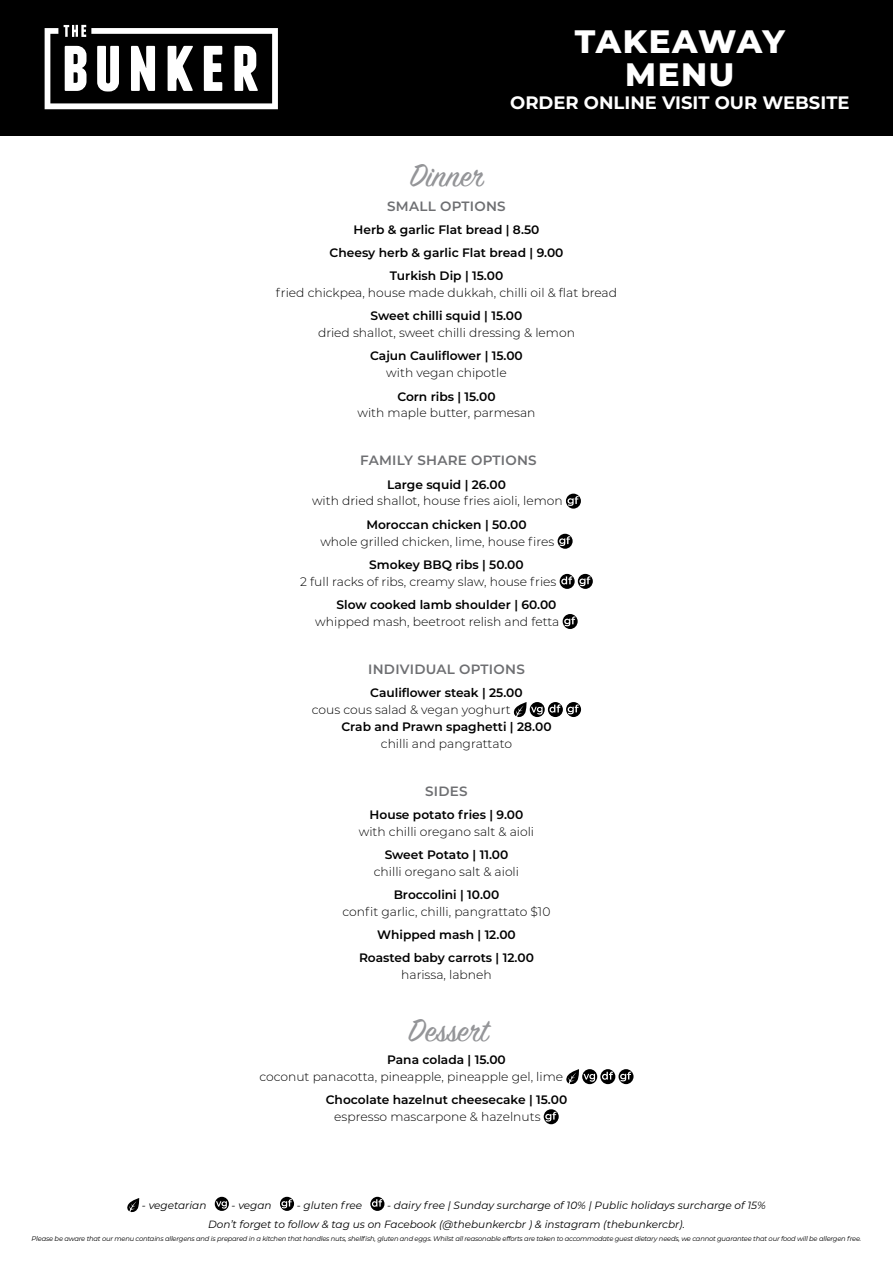
<style>
.page{position:relative;width:893px;height:1263px;background:#fff}
.page>*{position:absolute;margin:0;border:0;box-sizing:border-box;transform-origin:0 0}
.Ingredients{font:35.4px "Sign Painter House Script";color:#949598}
.Heading{font:35.4px "Sign Painter House Script";color:#949598}
.t1{font:800 32.4px/32.7px "Montserrat";letter-spacing:.05em;color:#fff;text-align:center}
.Subhead{font:700 18px "Montserrat";color:#fff}
.Subhead-2{font:600 13.5px "Montserrat";letter-spacing:.02em;color:#6e6f72}
.Ingredients-2{font:300 12.3px "Montserrat";color:#000}
.Subhead-3{font:600 12.3px "Montserrat";color:#000}
.Ingredients-3{font:600 12.3px "Montserrat";color:#000}
.t2{font:italic 10.5px "Montserrat";color:#000}
.t3{font:italic 6.75px "Montserrat";letter-spacing:-.03em;color:#000}
</style>
<div class="page">
<svg style="left:566px;top:494px;width:15px;height:15px"></svg>
<svg style="left:567px;top:496px;width:12px;height:10px"></svg>
<svg style="left:558px;top:534px;width:15px;height:15px"></svg>
<svg style="left:559px;top:536px;width:11px;height:10px"></svg>
<svg style="left:560px;top:574px;width:15px;height:15px"></svg>
<svg style="left:561px;top:576px;width:11px;height:8px"></svg>
<svg style="left:578px;top:574px;width:15px;height:15px"></svg>
<svg style="left:579px;top:576px;width:12px;height:10px"></svg>
<svg style="left:563px;top:614px;width:15px;height:15px"></svg>
<svg style="left:564px;top:616px;width:11px;height:10px"></svg>
<svg style="left:530px;top:702px;width:15px;height:15px"></svg>
<svg style="left:513px;top:702px;width:30px;height:15px"></svg>
<svg style="left:548px;top:702px;width:15px;height:15px"></svg>
<svg style="left:549px;top:704px;width:12px;height:9px"></svg>
<svg style="left:566px;top:702px;width:15px;height:15px"></svg>
<svg style="left:568px;top:704px;width:11px;height:10px"></svg>
<svg style="left:582px;top:1069px;width:15px;height:15px"></svg>
<svg style="left:566px;top:1069px;width:29px;height:16px"></svg>
<svg style="left:600px;top:1069px;width:15px;height:15px"></svg>
<svg style="left:602px;top:1071px;width:11px;height:9px"></svg>
<svg style="left:618px;top:1069px;width:15px;height:15px"></svg>
<svg style="left:620px;top:1072px;width:11px;height:9px"></svg>
<svg style="left:544px;top:1109px;width:15px;height:15px"></svg>
<svg style="left:545px;top:1112px;width:11px;height:9px"></svg>
<div style="left:0;top:0;width:893px;height:135px;background:#000"></div>
<svg style="left:45px;top:25px;width:233px;height:84px"></svg>
<svg style="left:127px;top:1198px;width:12px;height:15px"></svg>
<div style="left:215px;top:1197px;width:14px;height:14px;background:#000;border-radius:50%"></div>
<svg style="left:216px;top:1201px;width:11px;height:7px"></svg>
<svg style="left:280px;top:1197px;width:14px;height:14px"></svg>
<svg style="left:281px;top:1199px;width:11px;height:9px"></svg>
<div style="left:370px;top:1197px;width:14px;height:14px;background:#000;border-radius:50%"></div>
<svg style="left:372px;top:1199px;width:10px;height:8px"></svg>
<p class="t1" style="left:575px;top:23px;width:212px">TAKEAWAY<br>MENU</p>
<p class="Subhead" style="left:510px;top:90px;width:341px">ORDER ONLINE VISIT OUR WEBSITE</p>
<p class="Heading" style="left:410px;top:154px;width:77px">Dinner</p>
<p class="Subhead-2" style="left:387px;top:196px;width:120px">SMALL OPTIONS</p>
<p class="Subhead-3" style="left:354px;top:221px;width:187px">Herb &amp; garlic Flat bread | 8.50</p>
<p class="Subhead-3" style="left:329px;top:244px;width:235px">Cheesy herb &amp; garlic Flat bread | 9.00</p>
<p class="Subhead-3" style="left:390px;top:267px;width:115px">Turkish Dip | 15.00</p>
<p class="Ingredients-2" style="left:276px;top:284px;width:343px">fried chickpea, house made dukkah, chilli oil &amp; flat bread</p>
<p class="Subhead-3" style="left:371px;top:307px;width:153px">Sweet chilli squid | 15.00</p>
<p class="Ingredients-2" style="left:318px;top:324px;width:258px">dried shallot, sweet chilli dressing &amp; lemon</p>
<p class="Subhead-3" style="left:370px;top:347px;width:154px">Cajun Cauliflower | 15.00</p>
<p class="Ingredients-2" style="left:386px;top:365px;width:122px">with vegan chipotle</p>
<p class="Subhead-3" style="left:397px;top:387px;width:100px">Corn ribs | 15.00</p>
<p class="Ingredients-2" style="left:357px;top:405px;width:179px">with maple butter, parmesan</p>
<p class="Subhead-2" style="left:360px;top:451px;width:178px">FAMILY SHARE OPTIONS</p>
<p class="Subhead-3" style="left:387px;top:475px;width:120px">Large squid | 26.00</p>
<p class="Ingredients-2" style="left:312px;top:493px;width:252px">with dried shallot, house fries aioli, lemon</p>
<p class="Subhead-3" style="left:366px;top:516px;width:162px">Moroccan chicken | 50.00</p>
<p class="Ingredients-2" style="left:320px;top:533px;width:236px">whole grilled chicken, lime, house fires</p>
<p class="Subhead-3" style="left:369px;top:556px;width:156px">Smokey BBQ ribs | 50.00</p>
<p class="Ingredients-2" style="left:300px;top:573px;width:258px">2 full racks of ribs, creamy slaw, house fries</p>
<p class="Subhead-3" style="left:336px;top:596px;width:222px">Slow cooked lamb shoulder | 60.00</p>
<p class="Ingredients-2" style="left:315px;top:613px;width:246px">whipped mash, beetroot relish and fetta</p>
<p class="Subhead-2" style="left:368px;top:659px;width:158px">INDIVIDUAL OPTIONS</p>
<p class="Subhead-3" style="left:370px;top:684px;width:154px">Cauliflower steak | 25.00</p>
<p class="Ingredients-2" style="left:312px;top:701px;width:200px">cous cous salad &amp; vegan yoghurt</p>
<p class="Ingredients-3" style="left:341px;top:718px;width:212px">Crab and Prawn spaghetti | 28.00</p>
<p class="Ingredients-2" style="left:381px;top:735px;width:133px">chilli and pangrattato</p>
<p class="Subhead-2" style="left:425px;top:781px;width:44px">SIDES</p>
<p class="Subhead-3" style="left:370px;top:806px;width:155px">House potato fries | 9.00</p>
<p class="Ingredients-2" style="left:359px;top:823px;width:177px">with chilli oregano salt &amp; aioli</p>
<p class="Subhead-3" style="left:385px;top:846px;width:125px">Sweet Potato | 11.00</p>
<p class="Ingredients-2" style="left:374px;top:863px;width:147px">chilli oregano salt &amp; aioli</p>
<p class="Subhead-3" style="left:394px;top:886px;width:107px">Broccolini | 10.00</p>
<p class="Ingredients-2" style="left:343px;top:903px;width:209px">confit garlic, chilli, pangrattato $10</p>
<p class="Subhead-3" style="left:377px;top:926px;width:140px">Whipped mash | 12.00</p>
<p class="Subhead-3" style="left:359px;top:949px;width:176px">Roasted baby carrots | 12.00</p>
<p class="Ingredients-2" style="left:401px;top:966px;width:92px">harissa, labneh</p>
<p class="Ingredients" style="left:408px;top:1008px;width:81px">Dessert</p>
<p class="Subhead-3" style="left:387px;top:1051px;width:120px">Pana colada | 15.00</p>
<p class="Ingredients-2" style="left:259px;top:1068px;width:305px">coconut panacotta, pineapple, pineapple gel, lime</p>
<p class="Subhead-3" style="left:326px;top:1091px;width:243px">Chocolate hazelnut cheesecake | 15.00</p>
<p class="Ingredients-2" style="left:334px;top:1108px;width:208px">espresso mascarpone &amp; hazelnuts</p>
<p class="t2" style="left:142px;top:1198px;width:66px">- vegetarian</p>
<p class="t2" style="left:232px;top:1198px;width:42px">- vegan</p>
<p class="t2" style="left:297px;top:1198px;width:67px">- gluten free</p>
<p class="t2" style="left:387px;top:1198px;width:380px">- dairy free | Sunday surcharge of 10% | Public holidays surcharge of 15%</p>
<p class="t2" style="left:208px;top:1216px;width:478px">Don’t forget to follow &amp; tag us on Facebook (@thebunkercbr ) &amp; instagram (thebunkercbr).</p>
<p class="t3" style="left:32px;top:1234px;width:831px">Please be aware that our menu contains allergens and is prepared in a kitchen that handles nuts, shellfish, gluten and eggs. Whilst all reasonable efforts are taken to accommodate guest dietary needs, we cannot guarantee that our food will be allergen free.</p>
</div>
